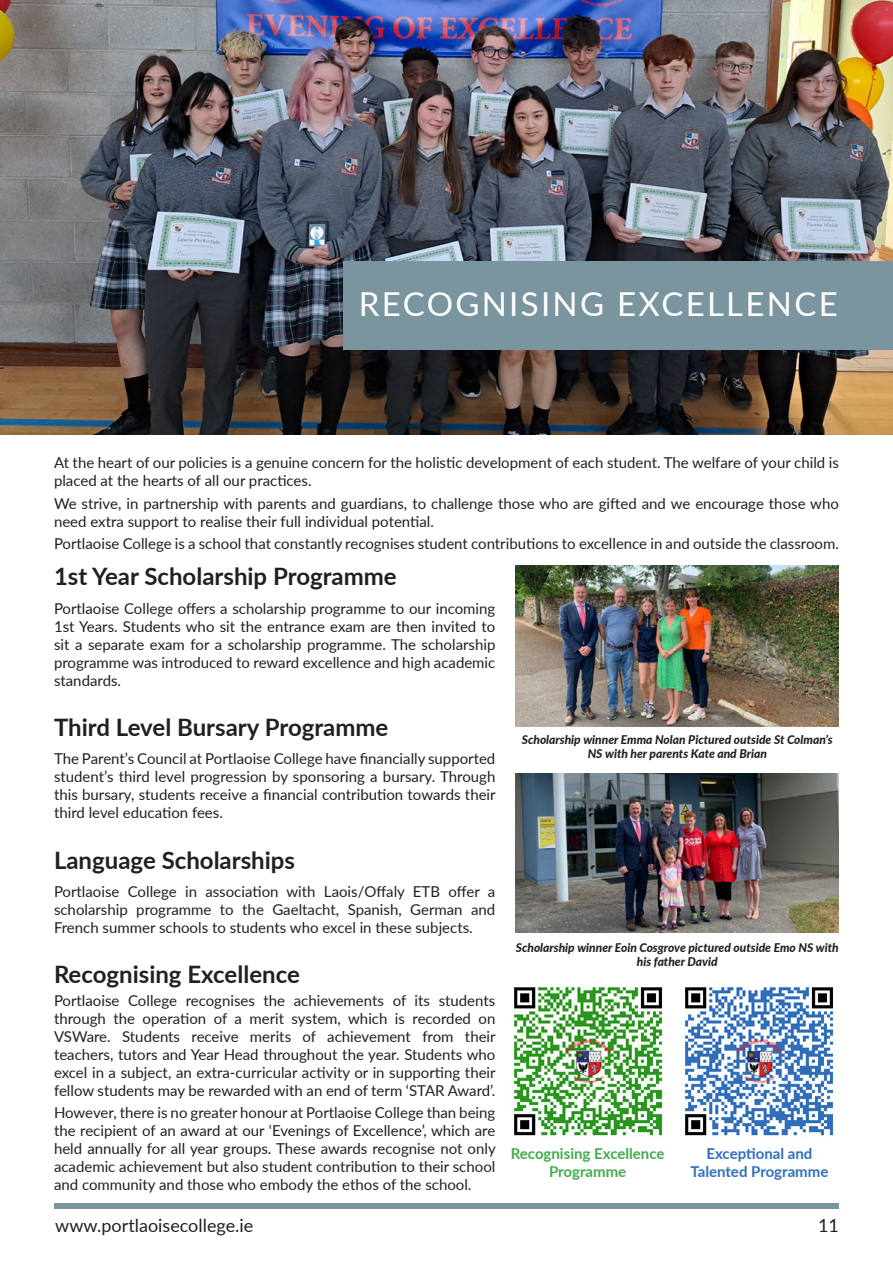
<style>
.page{position:relative;width:893px;height:1263px;background:#fff}
.page>*{position:absolute;margin:0;border:0;box-sizing:border-box;transform-origin:0 0}
.t1{font:33px "Lato";letter-spacing:.07em;color:#fff}
.t2{font:700 24px "Lato";color:#231f20}
.t3{font:18px "Lato";color:#231f20}
.t4{font:15px/18px "Lato";color:#231f20;text-align:justify}
.t5{font:700 15px/18px "Lato";color:#316fbb;text-align:center}
.t6{font:700 15px/18px "Lato";color:#41ad49;text-align:center}
.t7{font:italic 800 12px/14.4px "Lato";color:#231f20;text-align:center}
</style>
<div class="page">
<div style="left:54px;top:1203px;width:785px;height:6px;background:#7a94a0"></div>
<img style="left:0;top:0;width:893px;height:435px">
<div style="left:343px;top:261px;width:550px;height:89px;background:#7a94a0"></div>
<img style="left:516px;top:566px;width:323px;height:160px">
<img style="left:516px;top:774px;width:323px;height:159px">
<img style="left:685px;top:987px;width:149px;height:149px">
<img style="left:514px;top:987px;width:149px;height:149px">
<h1 class="t1" style="left:359px;top:281px;width:480px">RECOGNISING EXCELLENCE</h1>
<p class="t4" style="left:54px;top:453px;width:786px">At the heart of our policies is a genuine concern for the holistic development of each student. The welfare of your child is placed at the hearts of all our practices.</p>
<p class="t4" style="left:54px;top:493px;width:786px">We strive, in partnership with parents and guardians, to challenge those who are gifted and we encourage those who need extra support to realise their full individual potential.</p>
<p class="t4" style="left:54px;top:534px;width:786px">Portlaoise College is a school that constantly recognises student contributions to excellence in and outside the classroom.</p>
<h2 class="t2" style="left:54px;top:559px;width:344px">1st Year Scholarship Programme</h2>
<p class="t4" style="left:54px;top:598px;width:443px">Portlaoise College offers a scholarship programme to our incoming 1st Years. Students who sit the entrance exam are then invited to sit a separate exam for a scholarship programme. The scholarship programme was introduced to reward excellence and high academic standards.</p>
<h2 class="t2" style="left:54px;top:709px;width:336px">Third Level Bursary Programme</h2>
<p class="t4" style="left:54px;top:749px;width:443px">The Parent’s Council at Portlaoise College have financially supported student’s third level progression by sponsoring a bursary. Through this bursary, students receive a financial contribution towards their third level education fees.</p>
<h2 class="t2" style="left:54px;top:842px;width:243px">Language Scholarships</h2>
<p class="t4" style="left:54px;top:882px;width:443px">Portlaoise College in association with Laois/Offaly ETB offer a scholarship programme to the Gaeltacht, Spanish, German and French summer schools to students who excel in these subjects.</p>
<h2 class="t2" style="left:54px;top:957px;width:247px">Recognising Excellence</h2>
<p class="t4" style="left:54px;top:990px;width:443px">Portlaoise College recognises the achievements of its students through the operation of a merit system, which is recorded on VSWare. Students receive merits of achievement from their teachers, tutors and Year Head throughout the year. Students who excel in a subject, an extra-curricular activity or in supporting their fellow students may be rewarded with an end of term ‘STAR Award’.</p>
<p class="t4" style="left:54px;top:1103px;width:443px">However, there is no greater honour at Portlaoise College than being the recipient of an award at our ‘Evenings of Excellence’, which are held annually for all year groups. These awards recognise not only academic achievement but also student contribution to their school and community and those who embody the ethos of the school.</p>
<p class="t7" style="left:522px;top:732px;width:312px">Scholarship winner Emma Nolan Pictured outside St Colman’s<br>NS with her parents Kate and Brian</p>
<p class="t7" style="left:516px;top:940px;width:324px">Scholarship winner Eoin Cosgrove pictured outside Emo NS with his father David</p>
<p class="t6" style="left:511px;top:1144px;width:155px">Recognising Excellence<br>Programme</p>
<p class="t5" style="left:690px;top:1144px;width:139px">Exceptional and<br>Talented Programme</p>
<p class="t3" style="left:55px;top:1212px;width:200px">www.portlaoisecollege.ie</p>
<p class="t3" style="left:818px;top:1212px;width:22px">11</p>
</div>
